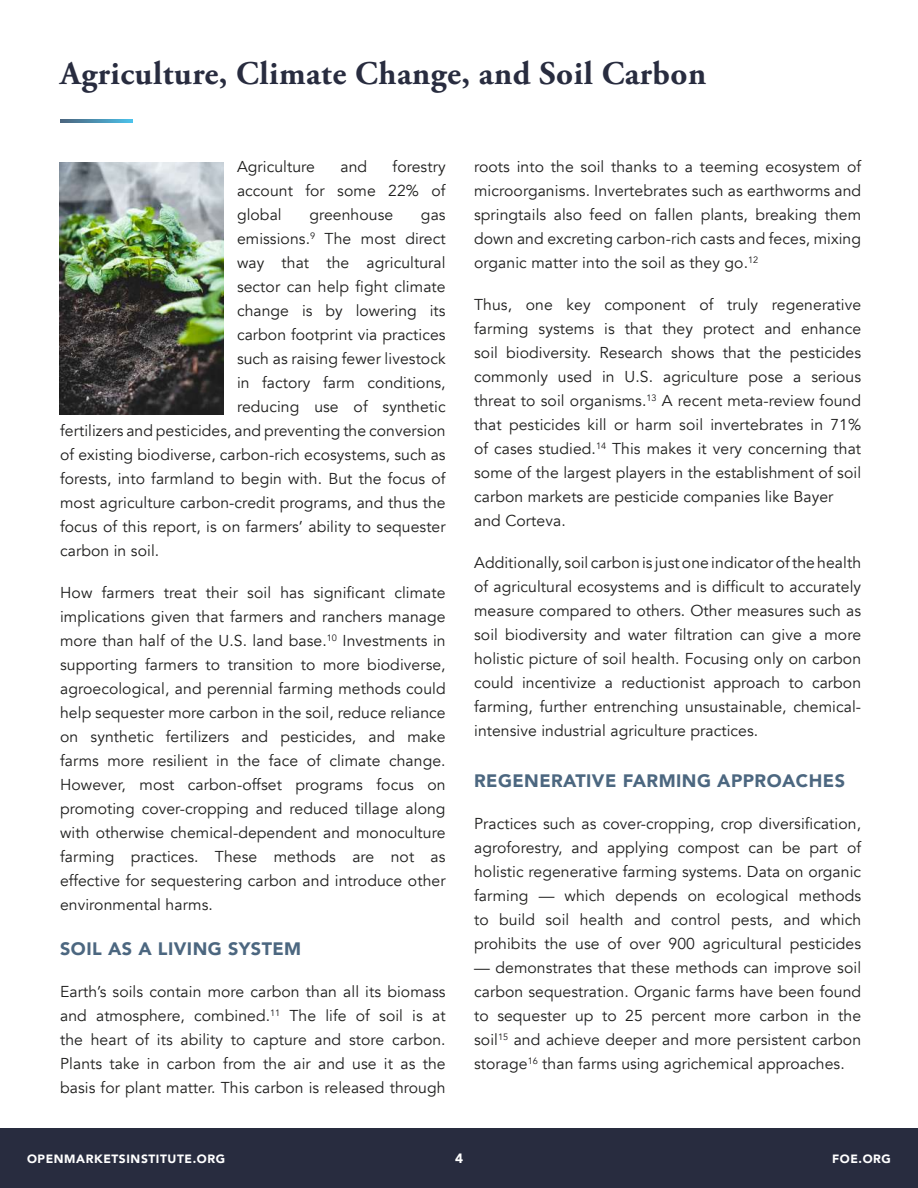
<style>
.page{position:relative;width:918px;height:1188px;background:#fff}
.page>*{position:absolute;margin:0;border:0;box-sizing:border-box;transform-origin:0 0}
.t1{font:700 33px "Adobe Garamond Pro";letter-spacing:.015em;color:#282c3f}
.t2{font:900 18px "Avenir";letter-spacing:.025em;color:#4c6780}
.t3{font:15.75px/24px "Avenir";letter-spacing:.005em;color:#1e1e1d;text-align:justify}
.t4{font:900 13.5px "Avenir";color:#fff}
.t5{font:900 12px "Avenir";letter-spacing:.05em;color:#fff}
</style>
<div class="page">
<div style="left:0;top:1128px;width:918px;height:60px;background:#282c3f"></div>
<img style="left:59px;top:162px;width:165px;height:253px">
<h1 class="t1" style="left:60px;top:60px;width:648px">Agriculture, Climate Change, and Soil Carbon</h1>
<p class="t3" style="left:237px;top:156px;width:210px;text-indent:156px">forestry account for some 22% of global</p>
<p class="t3" style="left:237px;top:156px;width:80px">Agriculture</p>
<p class="t3" style="left:340px;top:156px;width:28px">and</p>
<p class="t3" style="left:309px;top:204px;width:85px">greenhouse</p>
<p class="t3" style="left:421px;top:204px;width:26px">gas</p>
<p class="t3" style="left:237px;top:228px;width:210px">emissions.<sup>9</sup> The most direct</p>
<p class="t3" style="left:237px;top:252px;width:210px">way that the agricultural</p>
<p class="t3" style="left:237px;top:275px;width:210px">sector can help fight climate</p>
<p class="t3" style="left:237px;top:300px;width:210px">change is by lowering its</p>
<p class="t3" style="left:237px;top:324px;width:210px">carbon footprint via practices</p>
<p class="t3" style="left:237px;top:348px;width:210px">such as raising fewer livestock</p>
<p class="t3" style="left:237px;top:372px;width:210px">in factory farm conditions,</p>
<p class="t3" style="left:237px;top:396px;width:210px">reducing use of synthetic</p>
<p class="t3" style="left:60px;top:419px;width:387px">fertilizers and pesticides, and preventing the conversion</p>
<p class="t3" style="left:60px;top:444px;width:387px">of existing biodiverse, carbon-rich ecosystems, such as</p>
<p class="t3" style="left:60px;top:468px;width:387px">forests, into farmland to begin with. But the focus of</p>
<p class="t3" style="left:60px;top:492px;width:387px">most agriculture carbon-credit programs, and thus the</p>
<p class="t3" style="left:60px;top:516px;width:387px">focus of this report, is on farmers’ ability to sequester</p>
<p class="t3" style="left:60px;top:540px;width:101px">carbon in soil.</p>
<p class="t3" style="left:60px;top:581px;width:387px">How farmers treat their soil has significant climate implications given that farmers and ranchers manage more than half of the U.S. land base.<sup>10</sup> Investments in supporting farmers to transition to more biodiverse, agroecological, and perennial farming methods could help sequester more carbon in the soil, reduce reliance on synthetic fertilizers and pesticides, and make farms more resilient in the face of climate change.<br>However, most carbon-offset programs focus on promoting cover-cropping and reduced tillage along with otherwise chemical-dependent and monoculture farming practices. These methods are not as effective for sequestering carbon and introduce other environmental harms.</p>
<p class="t2" style="left:60px;top:938px;width:243px">SOIL AS A LIVING SYSTEM</p>
<p class="t3" style="left:60px;top:981px;width:387px">Earth’s soils contain more carbon than all its biomass and atmosphere, combined.<sup>11</sup> The life of soil is at the heart of its ability to capture and store carbon.<br>Plants take in carbon from the air and use it as the basis for plant matter. This carbon is released through</p>
<p class="t3" style="left:474px;top:156px;width:389px">roots into the soil thanks to a teeming ecosystem of microorganisms. Invertebrates such as earthworms and springtails also feed on fallen plants, breaking them down and excreting carbon-rich casts and feces, mixing organic matter into the soil as they go.<sup>12</sup></p>
<p class="t3" style="left:474px;top:294px;width:389px;text-align:left">Thus, one key component of truly regenerative farming systems is that they protect and enhance soil biodiversity. Research shows that the pesticides commonly used in U.S. agriculture pose a serious threat to soil organisms.<sup>13</sup> A recent meta-review found that pesticides kill or harm soil invertebrates in 71% of cases studied.<sup>14</sup> This makes it very concerning that some of the largest players in the establishment of soil carbon markets are pesticide companies like Bayer and Corteva.</p>
<p class="t3" style="left:474px;top:552px;width:389px">Additionally, soil carbon is just one indicator of the health of agricultural ecosystems and is difficult to accurately measure compared to others. Other measures such as soil biodiversity and water filtration can give a more holistic picture of soil health. Focusing only on carbon could incentivize a reductionist approach to carbon farming, further entrenching unsustainable, chemical&shy;intensive industrial agriculture practices.</p>
<p class="t2" style="left:474px;top:770px;width:372px">REGENERATIVE FARMING APPROACHES</p>
<p class="t3" style="left:474px;top:812px;width:389px">Practices such as cover-cropping, crop diversification, agroforestry, and applying compost can be part of holistic regenerative farming systems. Data on organic farming — which depends on ecological methods to build soil health and control pests, and which prohibits the use of over 900 agricultural pesticides</p>
<p class="t3" style="left:474px;top:957px;width:389px">— demonstrates that these methods can improve soil carbon sequestration. Organic farms have been found to sequester up to 25 percent more carbon in the soil<sup>15</sup> and achieve deeper and more persistent carbon storage<sup>16</sup> than farms using agrichemical approaches.</p>
<p class="t5" style="left:27px;top:1151px;width:200px">OPENMARKETSINSTITUTE.ORG</p>
<p class="t4" style="left:455px;top:1150px;width:9px">4</p>
<p class="t5" style="left:832px;top:1151px;width:60px">FOE.ORG</p>
</div>
